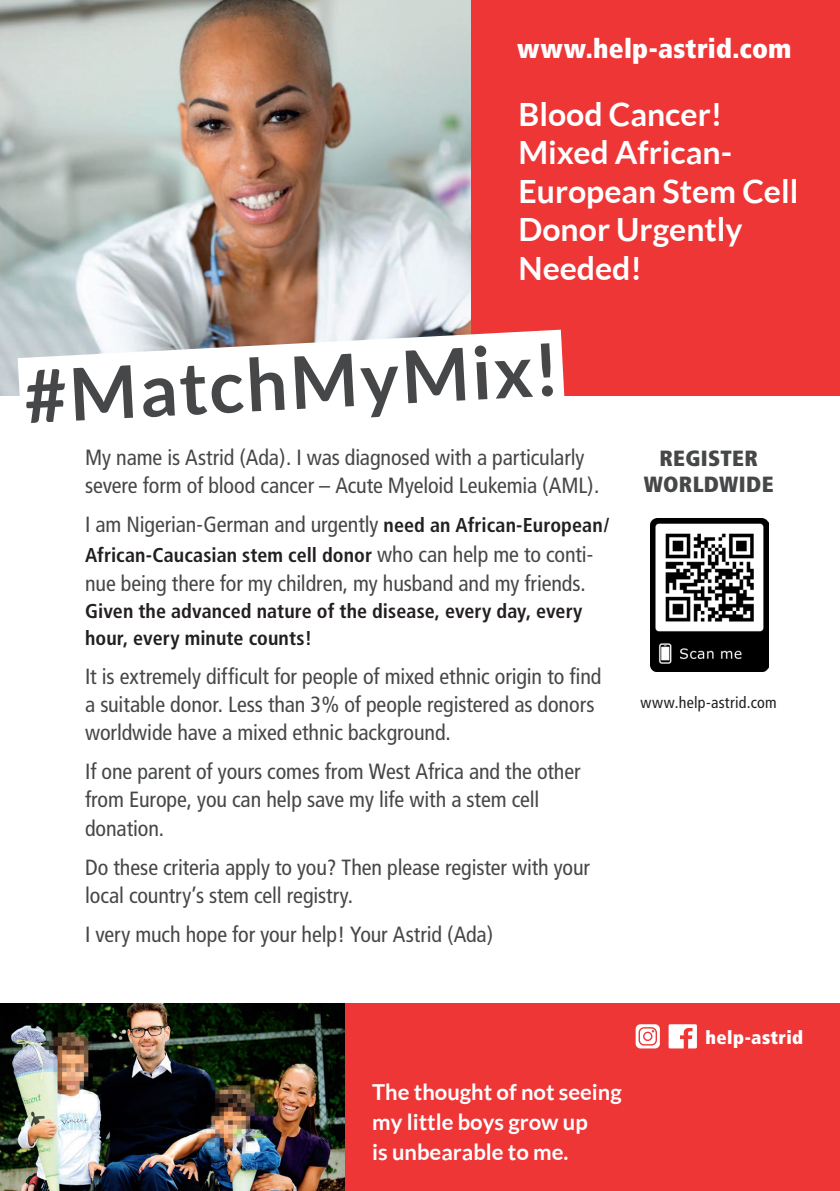
<style>
.page{position:relative;width:840px;height:1191px;background:#fff}
.page>*{position:absolute;margin:0;border:0;box-sizing:border-box;transform-origin:0 0}
.t1{font:700 72.6px "Lato";color:#464748}
.t2{font:700 32px/38.4px "Lato";color:#fff}
.t3{font:900 condensed 26.8px "Frutiger";letter-spacing:.01em;color:#fff}
.t4{font:condensed 22px/28px "Frutiger";letter-spacing:-.005em;color:#464748}
.t5{font:700 22px/30px "Lato";color:#fff}
.t6{font:900 condensed 22px/26px "Frutiger";letter-spacing:.015em;color:#464748;text-align:center}
.t7{font:700 condensed 20px/26.6px "Frutiger";letter-spacing:.005em;color:#231f20}
.t8{font:900 condensed 18.4px "Frutiger";letter-spacing:.02em;color:#fff}
.t9{font:condensed 16px "Frutiger";letter-spacing:.015em;color:#231f20}
.s1{font-weight:700;font-size:20px;color:#231f20}
.s2{font-weight:400;font-size:22px;color:#464748}
</style>
<div class="page">
<img style="left:0;top:0;width:471px;height:395px">
<div style="left:471px;top:0;width:368px;height:395px;background:#ee3637"></div>
<div style="left:344px;top:1003px;width:495px;height:188px;background:#ee3637"></div>
<img style="left:0;top:1003px;width:345px;height:188px">
<svg style="left:18px;top:330px;width:546px;height:66px"></svg>
<img style="left:650px;top:519px;width:117px;height:152px">
<svg style="left:668px;top:1024px;width:28px;height:24px"></svg>
<div style="left:635px;top:1024px;width:24px;height:24px;background:#fff;border-radius:5px"></div>
<svg style="left:638px;top:1027px;width:19px;height:19px"></svg>
<p class="t3" style="left:517px;top:32px;width:276px">www.help-astrid.com</p>
<h2 class="t2" style="left:518px;top:95px;width:281px">Blood Cancer!<br>Mixed African-<br>European Stem Cell<br>Donor Urgently<br>Needed!</h2>
<h1 class="t1" style="left:22px;top:355px;width:537px;rotate:-3deg">#MatchMyMix!</h1>
<p class="t4" style="left:85px;top:443px;width:515px">My name is Astrid (Ada). I was diagnosed with a particularly severe form of blood cancer – Acute Myeloid Leukemia (AML).</p>
<p class="t4" style="left:85px;top:511px;width:525px">I am Nigerian-German and urgently <span class="s1">need an African-European/</span></p>
<p class="t7" style="left:85px;top:541px;width:509px">African-Caucasian stem cell donor <span class="s2">who can help me to conti-</span></p>
<p class="t4" style="left:85px;top:569px;width:502px">nue being there for my children, my husband and my friends.</p>
<p class="t7" style="left:85px;top:598px;width:498px">Given the advanced nature of the disease, every day, every hour, every minute counts!</p>
<p class="t4" style="left:85px;top:662px;width:517px">It is extremely difficult for people of mixed ethnic origin to find a suitable donor. Less than 3% of people registered as donors worldwide have a mixed ethnic background.</p>
<p class="t4" style="left:85px;top:758px;width:496px">If one parent of yours comes from West Africa and the other from Europe, you can help save my life with a stem cell donation.</p>
<p class="t4" style="left:85px;top:853px;width:506px">Do these criteria apply to you? Then please register with your local country’s stem cell registry.</p>
<p class="t4" style="left:85px;top:920px;width:409px">I very much hope for your help! Your Astrid (Ada)</p>
<p class="t6" style="left:643px;top:445px;width:131px">REGISTER<br>WORLDWIDE</p>
<p class="t9" style="left:640px;top:692px;width:138px">www.help-astrid.com</p>
<p class="t5" style="left:372px;top:1076px;width:251px">The thought of not seeing my little boys grow up<br>is unbearable to me.</p>
<p class="t8" style="left:705px;top:1026px;width:99px">help-astrid</p>
</div>
